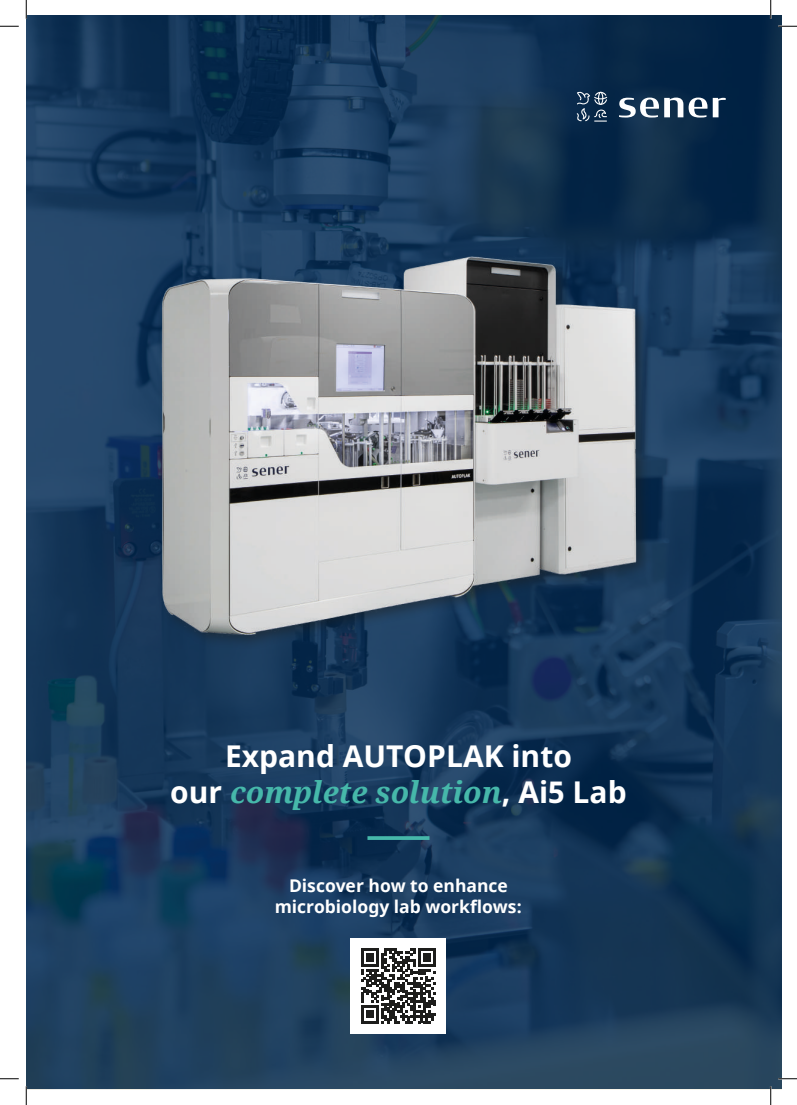
<style>
.page{position:relative;width:797px;height:1105px;background:#fff}
.page>*{position:absolute;margin:0;border:0;box-sizing:border-box;transform-origin:0 0}
.t1{font:italic 700 30px "Noto Serif";color:#46b8aa}
.t2{font:700 30px "Noto Sans";color:#fff}
.t3{font:700 17.5px/21px "Noto Sans";color:#fff;text-align:center}
.s1{font-family:"Noto Sans";font-style:normal;color:#fff}
</style>
<div class="page">
<img style="left:26px;top:16px;width:755px;height:1073px">
<img style="left:70px;top:238px;width:622px;height:415px">
<svg style="left:367px;top:836px;width:62px;height:4px"></svg>
<div style="left:350px;top:938px;width:96px;height:96px;background:#fff"></div>
<svg style="left:361px;top:948px;width:75px;height:75px"></svg>
<svg style="left:619px;top:98px;width:106px;height:20px"></svg>
<svg style="left:576px;top:92px;width:31px;height:30px"></svg>
<svg style="left:0;top:25px;width:19px;height:2px"></svg>
<svg style="left:778px;top:25px;width:19px;height:2px"></svg>
<svg style="left:0;top:1078px;width:19px;height:1px"></svg>
<svg style="left:778px;top:1078px;width:19px;height:1px"></svg>
<svg style="left:25px;top:0;width:2px;height:19px"></svg>
<svg style="left:25px;top:1086px;width:2px;height:19px"></svg>
<svg style="left:770px;top:0;width:1px;height:19px"></svg>
<svg style="left:770px;top:1086px;width:1px;height:19px"></svg>
<h1 class="t2" style="left:225px;top:735px;width:348px">Expand AUTOPLAK into</h1>
<h1 class="t1" style="left:170px;top:771px;width:458px"><span class="s1">our</span> complete solution<span class="s1">, Ai5 Lab</span></h1>
<p class="t3" style="left:275px;top:875px;width:249px">Discover how to enhance microbiology lab workflows:</p>
</div>
